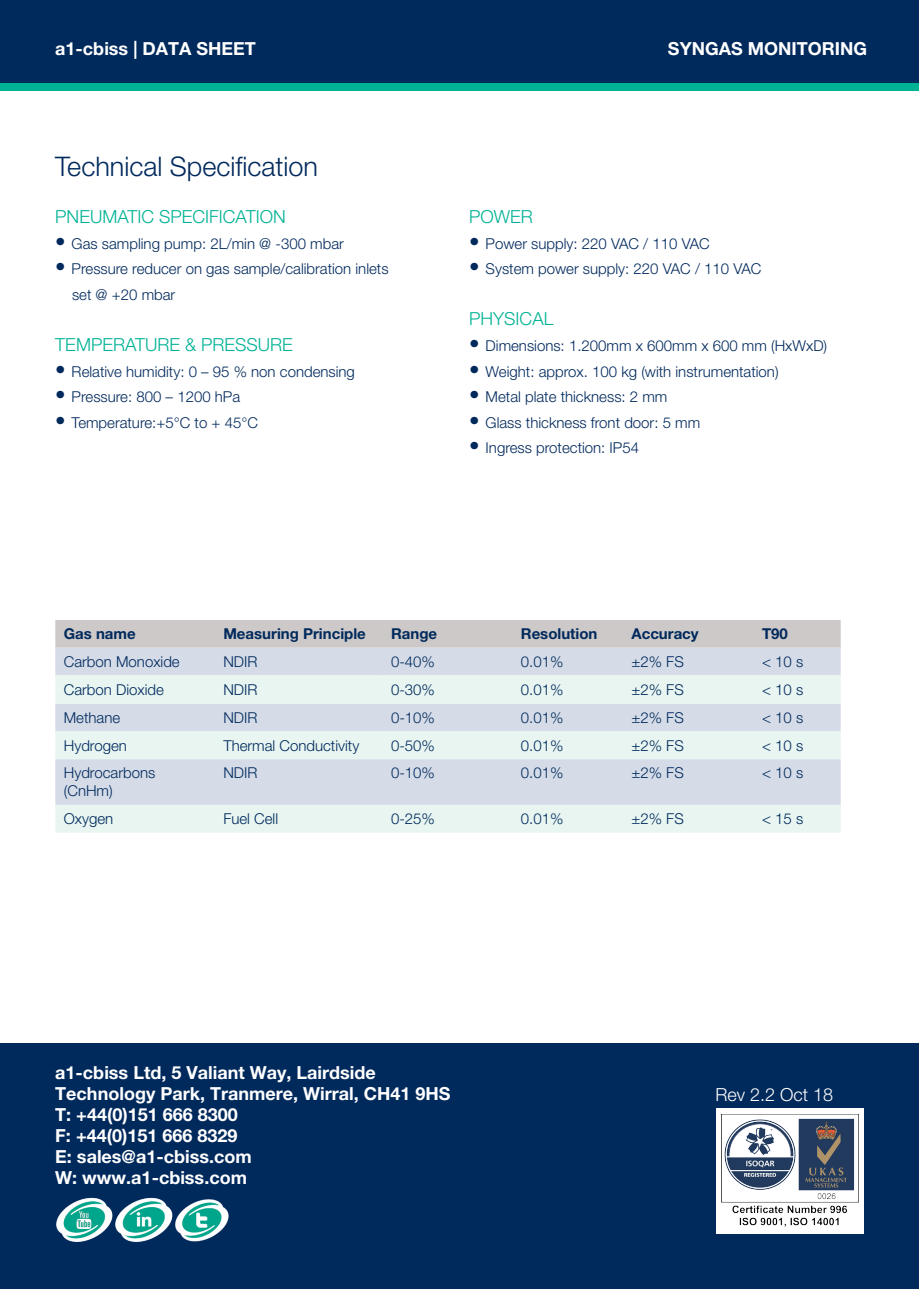
<style>
.page{position:relative;width:919px;height:1289px;background:#fff}
.page>*{position:absolute;margin:0;border:0;box-sizing:border-box;transform-origin:0 0}
.Subtitle{font:300 27px "Helvetica Neue LT Pro";color:#00295c}
.Subtitle_within_body{font:700 18px "Helvetica Neue LT Pro";color:#fff}
.t1{font:300 18px "Helvetica Neue LT Pro";color:#00b294}
.t2{font:300 18px "Helvetica Neue LT Pro";color:#fff}
.t3{font:300 15px/18px "Helvetica Neue LT Pro";color:#00295c}
.t4{font:700 15px "Helvetica Neue LT Pro";color:#00295c}
.s1{font-size:21px}
</style>
<div class="page">
<div style="left:0;top:1043px;width:918px;height:245px;background:#00295c"></div>
<img style="left:175px;top:1199px;width:54px;height:43px">
<img style="left:56px;top:1197px;width:117px;height:45px">
<div style="left:716px;top:1107px;width:147px;height:126px;background:#fff"></div>
<img style="left:721px;top:1114px;width:137px;height:112px">
<div style="left:55px;top:620px;width:785px;height:27px;background:#cdc9c8"></div>
<div style="left:55px;top:647px;width:785px;height:28px;background:#d5dce8"></div>
<svg style="left:55px;top:675px;width:785px;height:157px;background:#dfe9ec"></svg>
<div style="left:0;top:83px;width:918px;height:7px;background:#00b294"></div>
<div style="left:0;top:0;width:918px;height:83px;background:#00295c"></div>
<p class="Subtitle_within_body" style="left:55px;top:38px;width:202px">a1-cbiss | DATA SHEET</p>
<p class="Subtitle_within_body" style="left:668px;top:38px;width:200px">SYNGAS MONITORING</p>
<p class="Subtitle" style="left:55px;top:149px;width:264px">Technical Specification</p>
<p class="t1" style="left:55px;top:206px;width:232px">PNEUMATIC SPECIFICATION</p>
<p class="t3" style="left:55px;top:234px;width:290px"><span class="s1">•</span> Gas sampling pump: 2L/min @ -300 mbar</p>
<p class="t3" style="left:55px;top:260px;width:335px"><span class="s1">•</span> Pressure reducer on gas sample/calibration inlets</p>
<p class="t3" style="left:72px;top:285px;width:105px">set @ +20 mbar</p>
<p class="t1" style="left:55px;top:333px;width:239px">TEMPERATURE &amp; PRESSURE</p>
<p class="t3" style="left:55px;top:362px;width:301px"><span class="s1">•</span> Relative humidity: 0 – 95 % non condensing</p>
<p class="t3" style="left:55px;top:387px;width:186px"><span class="s1">•</span> Pressure: 800 – 1200 hPa</p>
<p class="t3" style="left:55px;top:413px;width:204px"><span class="s1">•</span> Temperature:+5°C to + 45°C</p>
<p class="t1" style="left:469px;top:206px;width:65px">POWER</p>
<p class="t3" style="left:469px;top:234px;width:242px"><span class="s1">•</span> Power supply: 220 VAC / 110 VAC</p>
<p class="t3" style="left:469px;top:260px;width:294px"><span class="s1">•</span> System power supply: 220 VAC / 110 VAC</p>
<p class="t1" style="left:469px;top:308px;width:86px">PHYSICAL</p>
<p class="t3" style="left:469px;top:336px;width:359px"><span class="s1">•</span> Dimensions: 1.200mm x 600mm x 600 mm (HxWxD)</p>
<p class="t3" style="left:469px;top:362px;width:311px"><span class="s1">•</span> Weight: approx. 100 kg (with instrumentation)</p>
<p class="t3" style="left:469px;top:387px;width:200px"><span class="s1">•</span> Metal plate thickness: 2 mm</p>
<p class="t3" style="left:469px;top:413px;width:232px"><span class="s1">•</span> Glass thickness front door: 5 mm</p>
<p class="t3" style="left:469px;top:438px;width:171px"><span class="s1">•</span> Ingress protection: IP54</p>
<p class="t4" style="left:64px;top:624px;width:73px">Gas name</p>
<p class="t4" style="left:223px;top:624px;width:144px">Measuring Principle</p>
<p class="t4" style="left:391px;top:624px;width:48px">Range</p>
<p class="t4" style="left:521px;top:624px;width:78px">Resolution</p>
<p class="t4" style="left:631px;top:624px;width:69px">Accuracy</p>
<p class="t4" style="left:762px;top:624px;width:27px">T90</p>
<p class="t3" style="left:64px;top:652px;width:117px">Carbon Monoxide</p>
<p class="t3" style="left:223px;top:652px;width:36px">NDIR</p>
<p class="t3" style="left:391px;top:652px;width:45px">0-40%</p>
<p class="t3" style="left:521px;top:652px;width:44px">0.01%</p>
<p class="t3" style="left:631px;top:652px;width:54px">±2% FS</p>
<p class="t3" style="left:762px;top:652px;width:43px">&lt; 10 s</p>
<p class="t3" style="left:64px;top:680px;width:102px">Carbon Dioxide</p>
<p class="t3" style="left:223px;top:680px;width:36px">NDIR</p>
<p class="t3" style="left:391px;top:680px;width:45px">0-30%</p>
<p class="t3" style="left:521px;top:680px;width:44px">0.01%</p>
<p class="t3" style="left:631px;top:680px;width:54px">±2% FS</p>
<p class="t3" style="left:762px;top:680px;width:43px">&lt; 10 s</p>
<p class="t3" style="left:64px;top:708px;width:58px">Methane</p>
<p class="t3" style="left:223px;top:708px;width:36px">NDIR</p>
<p class="t3" style="left:391px;top:708px;width:45px">0-10%</p>
<p class="t3" style="left:521px;top:708px;width:44px">0.01%</p>
<p class="t3" style="left:631px;top:708px;width:54px">±2% FS</p>
<p class="t3" style="left:762px;top:708px;width:43px">&lt; 10 s</p>
<p class="t3" style="left:64px;top:736px;width:65px">Hydrogen</p>
<p class="t3" style="left:223px;top:736px;width:137px">Thermal Conductivity</p>
<p class="t3" style="left:391px;top:736px;width:45px">0-50%</p>
<p class="t3" style="left:521px;top:736px;width:44px">0.01%</p>
<p class="t3" style="left:631px;top:736px;width:54px">±2% FS</p>
<p class="t3" style="left:762px;top:736px;width:43px">&lt; 10 s</p>
<p class="t3" style="left:64px;top:763px;width:93px">Hydrocarbons (CnHm)</p>
<p class="t3" style="left:223px;top:763px;width:36px">NDIR</p>
<p class="t3" style="left:391px;top:763px;width:45px">0-10%</p>
<p class="t3" style="left:521px;top:763px;width:44px">0.01%</p>
<p class="t3" style="left:631px;top:763px;width:54px">±2% FS</p>
<p class="t3" style="left:762px;top:763px;width:43px">&lt; 10 s</p>
<p class="t3" style="left:64px;top:809px;width:51px">Oxygen</p>
<p class="t3" style="left:223px;top:809px;width:56px">Fuel Cell</p>
<p class="t3" style="left:391px;top:809px;width:45px">0-25%</p>
<p class="t3" style="left:521px;top:809px;width:44px">0.01%</p>
<p class="t3" style="left:631px;top:809px;width:54px">±2% FS</p>
<p class="t3" style="left:762px;top:809px;width:43px">&lt; 15 s</p>
<p class="Subtitle_within_body" style="left:55px;top:1061px;width:322px">a1-cbiss Ltd, 5 Valiant Way, Lairdside</p>
<p class="Subtitle_within_body" style="left:55px;top:1082px;width:397px">Technology Park, Tranmere, Wirral, CH41 9HS</p>
<p class="Subtitle_within_body" style="left:55px;top:1103px;width:184px">T: +44(0)151 666 8300</p>
<p class="Subtitle_within_body" style="left:55px;top:1124px;width:184px">F: +44(0)151 666 8329</p>
<p class="Subtitle_within_body" style="left:55px;top:1145px;width:198px">E: sales@a1-cbiss.com</p>
<p class="Subtitle_within_body" style="left:55px;top:1166px;width:193px">W: www.a1-cbiss.com</p>
<p class="t2" style="left:715px;top:1084px;width:119px">Rev 2.2 Oct 18</p>
</div>
